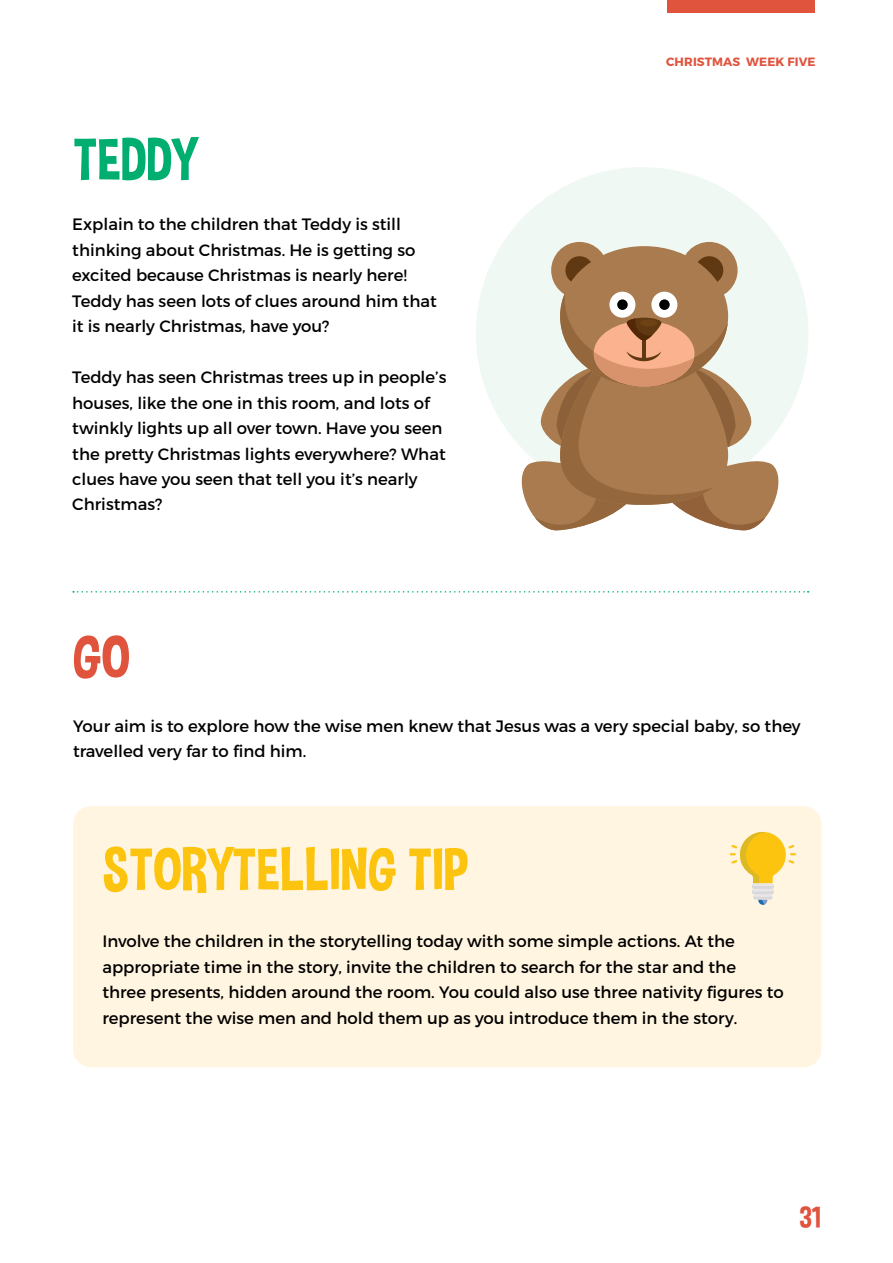
<style>
.page{position:relative;width:893px;height:1263px;background:#fff}
.page>*{position:absolute;margin:0;border:0;box-sizing:border-box;transform-origin:0 0}
.t1{font:60px "Dimbo";color:#fcc40e}
.t2{font:60px "Dimbo";color:#00ae6f}
.t3{font:60px "Dimbo";color:#e0543e}
.t4{font:30px "Dimbo";color:#e0543e}
.t5{font:16.5px/25.5px "Montserrat";color:#000}
.t6{font:700 12px "Montserrat";letter-spacing:.01em;color:#e0543e}
</style>
<div class="page">
<div style="left:667px;top:0;width:147px;height:13px;background:#e0543e"></div>
<svg style="left:73px;top:591px;width:736px;height:2px"></svg>
<div style="left:476px;top:167px;width:332px;height:333px;background:#eff8f2;border-radius:50%"></div>
<div style="left:681px;top:242px;width:57px;height:57px;background:#a97b4f;border-radius:50%"></div>
<div style="left:695px;top:256px;width:28px;height:28px;background:#603811;border-radius:50%"></div>
<div style="left:551px;top:242px;width:57px;height:57px;background:#a97b4f;border-radius:50%"></div>
<div style="left:565px;top:256px;width:29px;height:28px;background:#603811;border-radius:50%"></div>
<div style="left:560px;top:246px;width:168px;height:140px;background:#a97b4f;border-radius:50%"></div>
<svg style="left:521px;top:293px;width:266px;height:238px"></svg>
<div style="left:609px;top:292px;width:26px;height:26px;background:#fff;border-radius:50%"></div>
<div style="left:617px;top:299px;width:11px;height:11px;background:#000;border-radius:50%"></div>
<div style="left:651px;top:292px;width:26px;height:26px;background:#fff;border-radius:50%"></div>
<div style="left:659px;top:299px;width:11px;height:11px;background:#000;border-radius:50%"></div>
<div style="left:73px;top:806px;width:748px;height:261px;background:#fff5e0;border-radius:18px"></div>
<svg style="left:730px;top:832px;width:66px;height:73px"></svg>
<h1 class="t2" style="left:73px;top:124px;width:125px">TEDDY</h1>
<p class="t5" style="left:72px;top:211px;width:366px">Explain to the children that Teddy is still thinking about Christmas. He is getting so excited because Christmas is nearly here!<br>Teddy has seen lots of clues around him that it is nearly Christmas, have you?</p>
<p class="t5" style="left:72px;top:364px;width:376px">Teddy has seen Christmas trees up in people’s houses, like the one in this room, and lots of twinkly lights up all over town. Have you seen the pretty Christmas lights everywhere? What clues have you seen that tell you it’s nearly Christmas?</p>
<h1 class="t3" style="left:73px;top:621px;width:58px">GO</h1>
<p class="t6" style="left:666px;top:54px;width:151px">CHRISTMAS WEEK FIVE</p>
<p class="t5" style="left:73px;top:713px;width:729px">Your aim is to explore how the wise men knew that Jesus was a very special baby, so they travelled very far to find him.</p>
<h1 class="t1" style="left:102px;top:833px;width:368px">STORYTELLING TIP</h1>
<p class="t5" style="left:102px;top:928px;width:683px">Involve the children in the storytelling today with some simple actions. At the appropriate time in the story, invite the children to search for the star and the three presents, hidden around the room. You could also use three nativity figures to represent the wise men and hold them up as you introduce them in the story.</p>
<h2 class="t4" style="left:800px;top:1200px;width:22px">31</h2>
</div>
